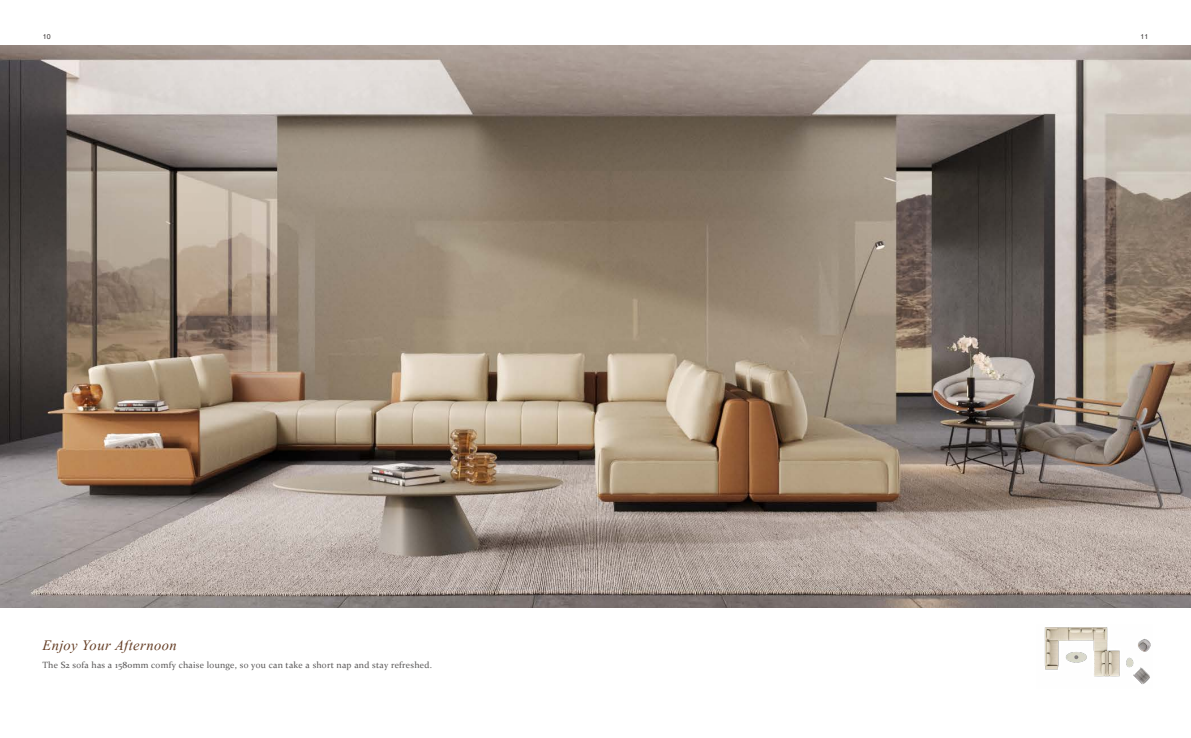
<style>
.page{position:relative;width:1191px;height:738px;background:#fff}
.page>*{position:absolute;margin:0;border:0;box-sizing:border-box;transform-origin:0 0}
.t1{font:18px "Vijaya";letter-spacing:.025em;color:#643c23}
.t2{font:9px "Constantia";letter-spacing:.025em;color:#595757}
.t3{font:7px "Helvetica";color:#3e3a39}
</style>
<div class="page">
<img style="left:0;top:45px;width:1191px;height:562px">
<img style="left:1044px;top:627px;width:107px;height:58px">
<p class="t3" style="left:43px;top:32px;width:9px">10</p>
<p class="t3" style="left:1140px;top:32px;width:9px">11</p>
<h1 class="t1" style="left:43px;top:630px;width:136px">Enjoy Your Afternoon</h1>
<p class="t2" style="left:43px;top:658px;width:391px">The S2 sofa has a 1580mm comfy chaise lounge, so you can take a short nap and stay refreshed.</p>
</div>
